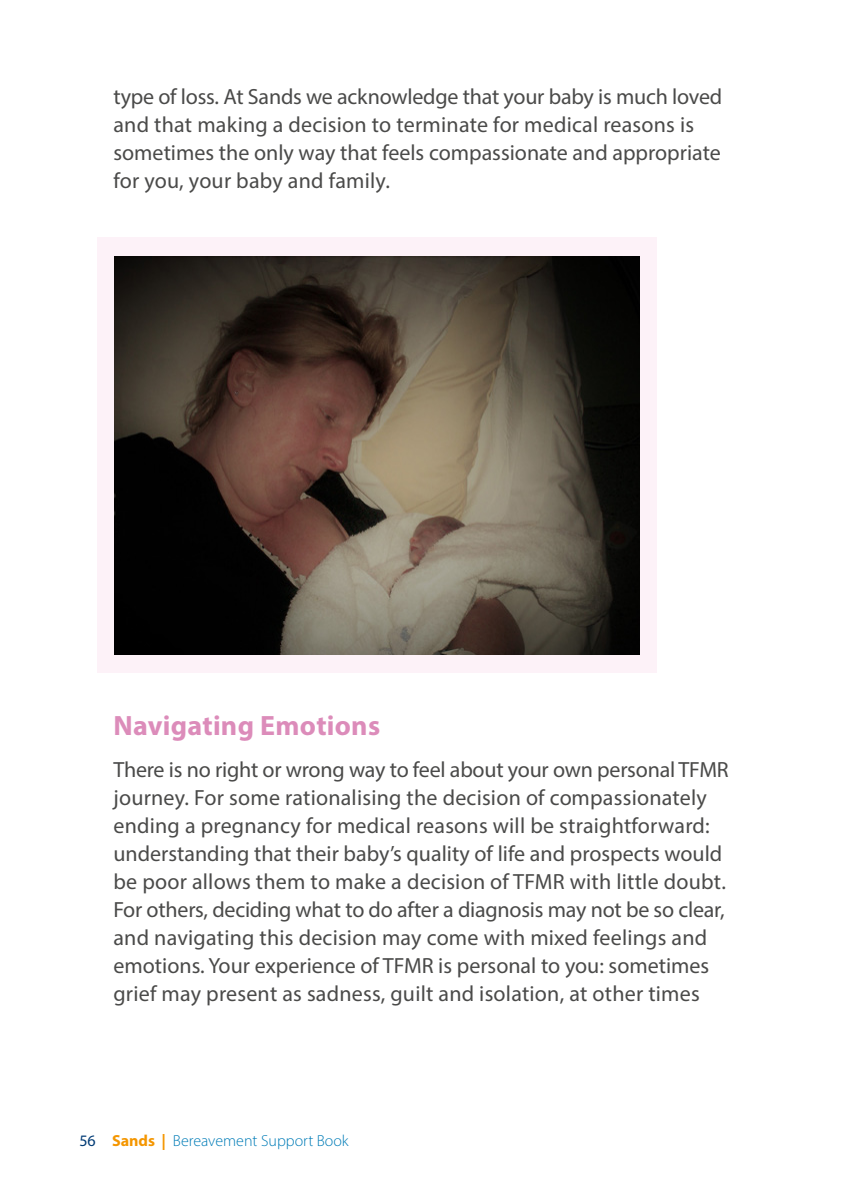
<style>
.page{position:relative;width:842px;height:1191px;background:#fff}
.page>*{position:absolute;margin:0;border:0;box-sizing:border-box;transform-origin:0 0}
.t1{font:700 28px "Myriad Pro";letter-spacing:.01em;color:#dc8cba}
.t2{font:22px/28px "Myriad Pro";color:#4a4a49}
.t3{font:300 16px "Myriad Pro";color:#007cb7}
.s1{font-weight:400;color:#003b75}
.s2{font-weight:700;color:#f49600}
</style>
<div class="page">
<div style="left:97px;top:237px;width:559px;height:436px;background:#fdf2f8"></div>
<img style="left:114px;top:256px;width:525px;height:398px">
<p class="t2" style="left:113px;top:83px;width:610px">type of loss. At Sands we acknowledge that your baby is much loved and that making a decision to terminate for medical reasons is sometimes the only way that feels compassionate and appropriate for you, your baby and family.</p>
<p class="t1" style="left:113px;top:707px;width:268px">Navigating Emotions</p>
<p class="t2" style="left:113px;top:755px;width:616px">There is no right or wrong way to feel about your own personal TFMR journey. For some rationalising the decision of compassionately ending a pregnancy for medical reasons will be straightforward: understanding that their baby’s quality of life and prospects would be poor allows them to make a decision of TFMR with little doubt.<br>For others, deciding what to do after a diagnosis may not be so clear, and navigating this decision may come with mixed feelings and emotions. Your experience of TFMR is personal to you: sometimes grief may present as sadness, guilt and isolation, at other times</p>
<p class="t3" style="left:79px;top:1130px;width:271px"><span class="s1">56</span> <span class="s2">Sands |</span> Bereavement Support Book</p>
</div>
